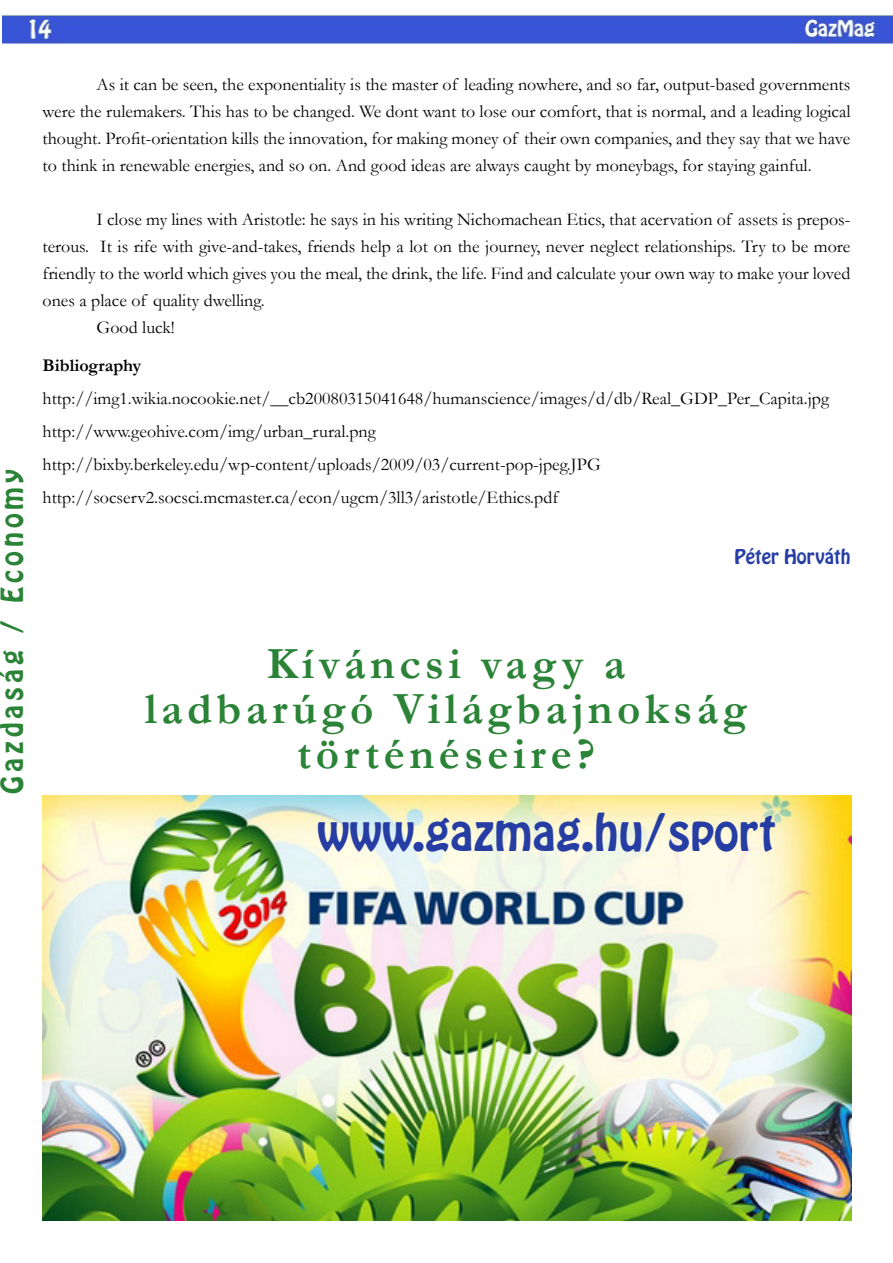
<style>
.page{position:relative;width:893px;height:1263px;background:#fff}
.page>*{position:absolute;margin:0;border:0;box-sizing:border-box;transform-origin:0 0}
.t1{font:700 45px/45px "Garamond";letter-spacing:.1em;color:#2a8336;text-align:center}
.t2{font:45px "Hobo Std";color:#263ea4}
.t3{font:27px "Hobo Std";letter-spacing:.15em;color:#2a8336}
.t4{font:18px/27px "Garamond";color:#000;text-align:justify}
.t5{font:700 18px "Garamond";color:#000}
.t6{font:18px "Hobo Std";color:#263ea4}
</style>
<div class="page">
<img style="left:2px;top:14px;width:891px;height:30px">
<img style="left:43px;top:795px;width:808px;height:425px">
<h2 class="t3" style="left:-7px;top:794px;width:327px;rotate:-90deg">Gazdaság / Economy</h2>
<p class="t4" style="left:43px;top:71px;width:809px;text-indent:54px">As it can be seen, the exponentiality is the master of leading nowhere, and so far, output-based governments were the rulemakers. This has to be changed. We dont want to lose our comfort, that is normal, and a leading logical thought. Profit-orientation kills the innovation, for making money of their own companies, and they say that we have to think in renewable energies, and so on. And good ideas are always caught by moneybags, for staying gainful.</p>
<p class="t4" style="left:97px;top:206px;width:755px">I close my lines with Aristotle: he says in his writing Nichomachean Etics, that acervation of assets is prepos-</p>
<p class="t4" style="left:43px;top:233px;width:809px">terous. It is rife with give-and-takes, friends help a lot on the journey, never neglect relationships. Try to be more</p>
<p class="t4" style="left:43px;top:260px;width:809px">friendly to the world which gives you the meal, the drink, the life. Find and calculate your own way to make your loved</p>
<p class="t4" style="left:43px;top:287px;width:224px">ones a place of quality dwelling.</p>
<p class="t4" style="left:97px;top:314px;width:80px">Good luck!</p>
<p class="t5" style="left:43px;top:353px;width:100px">Bibliography</p>
<p class="t4" style="left:43px;top:381px;width:788px;line-height:33px;text-align:left">http://img1.wikia.nocookie.net/__cb20080315041648/humanscience/images/d/db/Real_GDP_Per_Capita.jpg http://www.geohive.com/img/urban_rural.png http://bixby.berkeley.edu/wp-content/uploads/2009/03/current-pop-jpeg.JPG http://socserv2.socsci.mcmaster.ca/econ/ugcm/3ll3/aristotle/Ethics.pdf</p>
<p class="t6" style="left:735px;top:544px;width:117px">Péter Horváth</p>
<h1 class="t1" style="left:145px;top:641px;width:604px">Kíváncsi vagy a<br>ladbarúgó Világbajnokság történéseire?</h1>
<h1 class="t2" style="left:317px;top:801px;width:460px">www.gazmag.hu/sport</h1>
</div>
